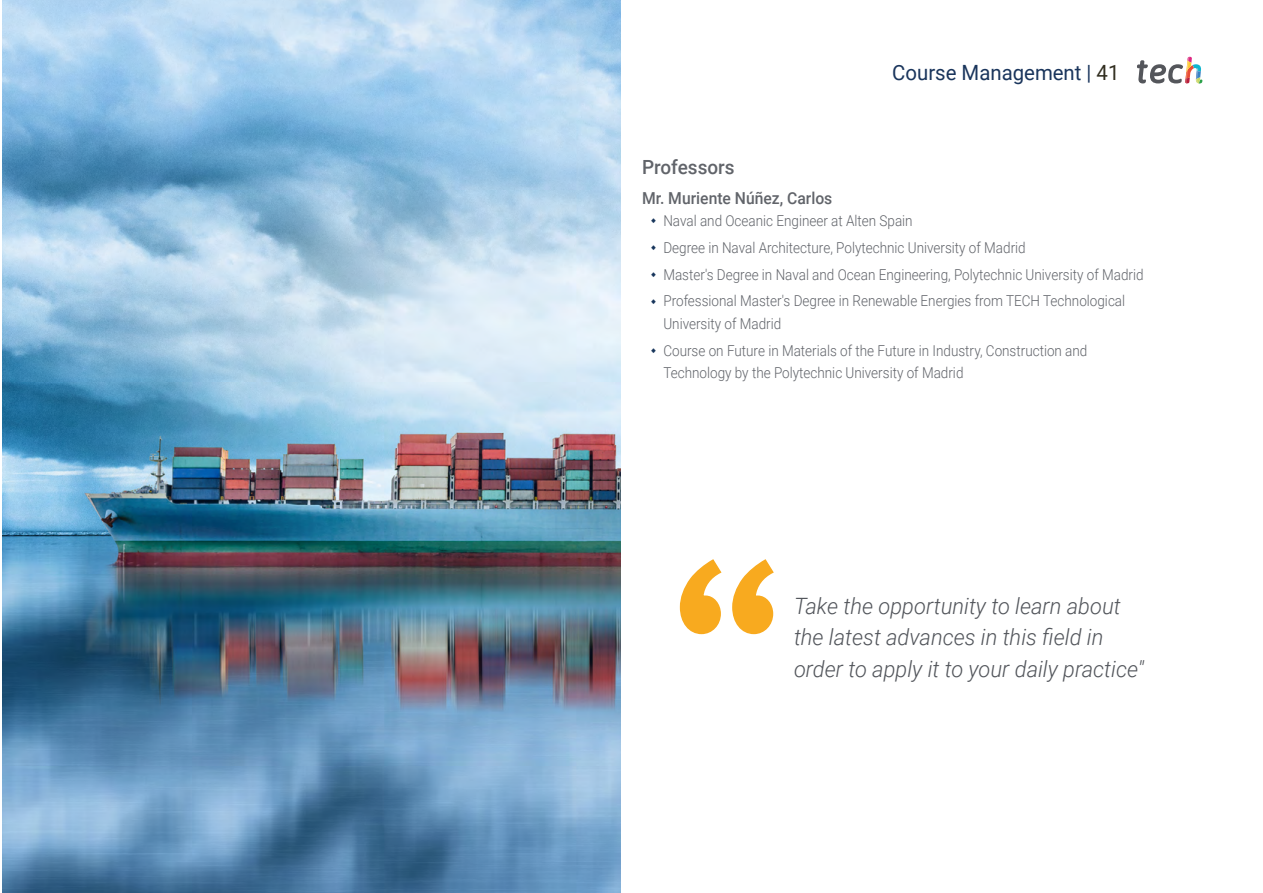
<style>
.page{position:relative;width:1263px;height:893px;background:#fff}
.page>*{position:absolute;margin:0;border:0;box-sizing:border-box;transform-origin:0 0}
.t1{font:italic 300 22.5px/31.5px "Roboto";color:#52555b}
.t2{font:21px "Roboto";color:#1a355c}
.t3{font:500 19.5px "Roboto";color:#61646a}
.t4{font:500 16.5px "Roboto";color:#61646a;scale:.95 1}
.t5{font:300 15px/26.7px "Roboto";color:#61646a;scale:.9 1}
.s1{color:#312e20}
</style>
<div class="page">
<img style="left:2px;top:0;width:619px;height:893px">
<svg style="left:1137px;top:57px;width:65px;height:27px"></svg>
<svg style="left:679px;top:559px;width:95px;height:76px"></svg>
<h2 class="t2" style="left:892px;top:57px;width:229px">Course Management | <span class="s1">41</span></h2>
<h3 class="t3" style="left:642px;top:154px;width:94px">Professors</h3>
<p class="t4" style="left:642px;top:186px;width:202px">Mr. Muriente Núñez, Carlos</p>
<p class="t5" style="left:663px;top:207px;width:535px">Naval and Oceanic Engineer at Alten Spain<br>Degree in Naval Architecture, Polytechnic University of Madrid<br>Master's Degree in Naval and Ocean Engineering, Polytechnic University of Madrid Professional Master's Degree in Renewable Energies from TECH Technological</p>
<p class="t5" style="left:663px;top:310px;width:473px">University of Madrid<br>Course on Future in Materials of the Future in Industry, Construction and</p>
<p class="t5" style="left:663px;top:359px;width:335px">Technology by the Polytechnic University of Madrid</p>
<h1 class="t1" style="left:794px;top:589px;width:352px">Take the opportunity to learn about the latest advances in this field in order to apply it to your daily practice"</h1>
</div>
